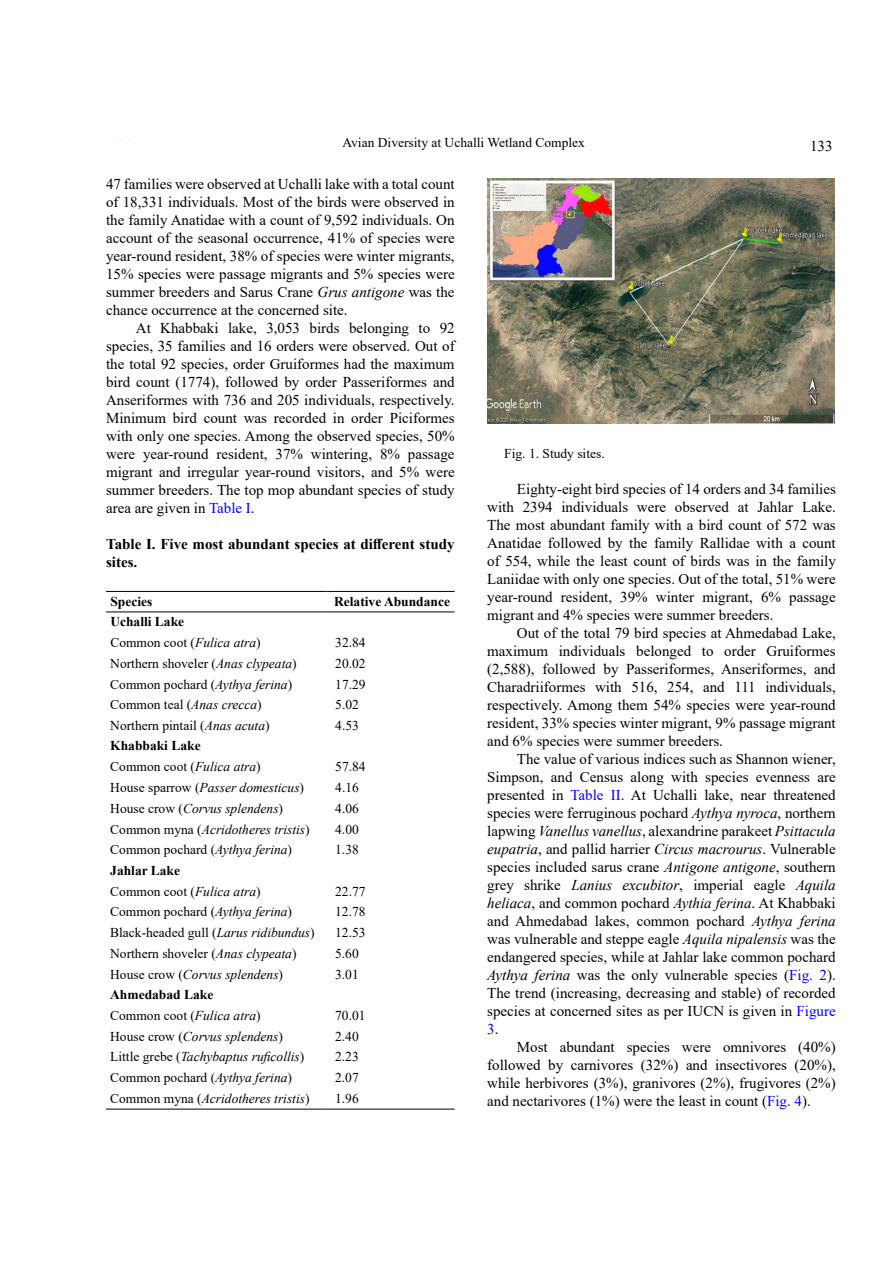
<style>
.page{position:relative;width:893px;height:1263px;background:#fff}
.page>*{position:absolute;margin:0;border:0;box-sizing:border-box;transform-origin:0 0}
.t1{font:15px/18px "Times New Roman";color:#000;text-align:justify}
.t2{font:700 15px/18px "Times New Roman";color:#000}
.t3{font:13.5px/21px "Times New Roman";color:#000}
.t4{font:italic 13.5px "Times New Roman";color:#000}
.t5{font:700 13.5px/21px "Times New Roman";color:#000}
.s1{font-style:italic}
.s2{color:#00f}
.s3{font-weight:700}
.s4{font-weight:400}
.s5{font-weight:400;font-style:italic}
.s6{font-style:normal}
</style>
<div class="page">
<hr style="left:106px;top:1109px;width:220px;height:1px;background:#000">
<hr style="left:331px;top:1109px;width:124px;height:1px;background:#000">
<hr style="left:106px;top:591px;width:220px;height:1px;background:#000">
<hr style="left:331px;top:591px;width:124px;height:1px;background:#000">
<hr style="left:106px;top:611px;width:220px;height:1px;background:#000">
<hr style="left:331px;top:611px;width:124px;height:1px;background:#000">
<img style="left:487px;top:179px;width:349px;height:245px">
<p class="t3" style="left:342px;top:131px;width:244px">Avian Diversity at Uchalli Wetland Complex</p>
<p class="t1" style="left:810px;top:137px;width:24px">133</p>
<p class="t1" style="left:106px;top:174px;width:350px">47 families were observed at Uchalli lake with a total count of 18,331 individuals. Most of the birds were observed in the family Anatidae with a count of 9,592 individuals. On account of the seasonal occurrence, 41% of species were year-round resident, 38% of species were winter migrants, 15% species were passage migrants and 5% species were summer breeders and Sarus Crane <span class="s1">Grus antigone</span> was the chance occurrence at the concerned site.</p>
<p class="t1" style="left:106px;top:318px;width:350px;text-indent:30px">At Khabbaki lake, 3,053 birds belonging to 92 species, 35 families and 16 orders were observed. Out of the total 92 species, order Gruiformes had the maximum bird count (1774), followed by order Passeriformes and Anseriformes with 736 and 205 individuals, respectively.<br>Minimum bird count was recorded in order Piciformes with only one species. Among the observed species, 50% were year-round resident, 37% wintering, 8% passage migrant and irregular year-round visitors, and 5% were summer breeders. The top mop abundant species of study area are given in <span class="s2">Table I</span>.</p>
<p class="t2" style="left:106px;top:535px;width:350px">Table I. Five most abundant species at different study sites.</p>
<p class="t5" style="left:110px;top:590px;width:43px">Species</p>
<p class="t5" style="left:334px;top:590px;width:117px">Relative Abundance</p>
<p class="t3" style="left:110px;top:611px;width:152px"><span class="s3">Uchalli Lake<br></span>Common coot (<span class="s1">Fulica atra</span>)</p>
<p class="t3" style="left:335px;top:632px;width:32px">32.84</p>
<p class="t3" style="left:110px;top:652px;width:188px">Northern shoveler (<span class="s1">Anas clypeata</span>)</p>
<p class="t3" style="left:335px;top:652px;width:32px">20.02</p>
<p class="t3" style="left:110px;top:673px;width:183px">Common pochard (<span class="s1">Aythya ferina</span>)</p>
<p class="t3" style="left:335px;top:673px;width:32px">17.29</p>
<p class="t3" style="left:110px;top:694px;width:153px">Common teal (<span class="s1">Anas crecca</span>)</p>
<p class="t3" style="left:335px;top:694px;width:25px">5.02</p>
<p class="t3" style="left:110px;top:714px;width:161px">Northern pintail (<span class="s1">Anas acuta</span>)</p>
<p class="t3" style="left:335px;top:714px;width:25px">4.53</p>
<p class="t5" style="left:110px;top:735px;width:152px">Khabbaki Lake<br><span class="s4">Common coot (</span><span class="s5">Fulica atra</span><span class="s4">)</span></p>
<p class="t3" style="left:335px;top:756px;width:32px">57.84</p>
<p class="t4" style="left:110px;top:778px;width:195px"><span class="s6">House sparrow (</span>Passer domesticus<span class="s6">)</span></p>
<p class="t3" style="left:335px;top:777px;width:25px">4.16</p>
<p class="t4" style="left:110px;top:799px;width:174px"><span class="s6">House crow (</span>Corvus splendens<span class="s6">)</span></p>
<p class="t3" style="left:335px;top:797px;width:25px">4.06</p>
<p class="t4" style="left:110px;top:820px;width:201px"><span class="s6">Common myna (</span>Acridotheres tristis<span class="s6">)</span></p>
<p class="t3" style="left:335px;top:818px;width:25px">4.00</p>
<p class="t3" style="left:110px;top:839px;width:183px">Common pochard (<span class="s1">Aythya ferina</span>)</p>
<p class="t3" style="left:335px;top:839px;width:25px">1.38</p>
<p class="t3" style="left:110px;top:859px;width:152px"><span class="s3">Jahlar Lake<br></span>Common coot (<span class="s1">Fulica atra</span>)</p>
<p class="t3" style="left:335px;top:880px;width:32px">22.77</p>
<p class="t3" style="left:110px;top:901px;width:183px">Common pochard (<span class="s1">Aythya ferina</span>)</p>
<p class="t3" style="left:335px;top:901px;width:32px">12.78</p>
<p class="t3" style="left:110px;top:922px;width:206px">Black-headed gull (<span class="s1">Larus ridibundus</span>)</p>
<p class="t3" style="left:335px;top:922px;width:32px">12.53</p>
<p class="t3" style="left:110px;top:942px;width:188px">Northern shoveler (<span class="s1">Anas clypeata</span>)</p>
<p class="t3" style="left:335px;top:942px;width:25px">5.60</p>
<p class="t4" style="left:110px;top:965px;width:174px"><span class="s6">House crow (</span>Corvus splendens<span class="s6">)</span></p>
<p class="t3" style="left:335px;top:963px;width:25px">3.01</p>
<p class="t5" style="left:110px;top:983px;width:152px">Ahmedabad Lake<br><span class="s4">Common coot (</span><span class="s5">Fulica atra</span><span class="s4">)</span></p>
<p class="t3" style="left:335px;top:1004px;width:32px">70.01</p>
<p class="t4" style="left:110px;top:1027px;width:174px"><span class="s6">House crow (</span>Corvus splendens<span class="s6">)</span></p>
<p class="t3" style="left:335px;top:1025px;width:25px">2.40</p>
<p class="t4" style="left:110px;top:1047px;width:196px"><span class="s6">Little grebe (</span>Tachybaptus ruficollis<span class="s6">)</span></p>
<p class="t3" style="left:335px;top:1046px;width:25px">2.23</p>
<p class="t3" style="left:110px;top:1067px;width:183px">Common pochard (<span class="s1">Aythya ferina</span>)</p>
<p class="t3" style="left:335px;top:1067px;width:25px">2.07</p>
<p class="t4" style="left:110px;top:1089px;width:201px"><span class="s6">Common myna (</span>Acridotheres tristis<span class="s6">)</span></p>
<p class="t3" style="left:335px;top:1087px;width:25px">1.96</p>
<p class="t3" style="left:504px;top:442px;width:102px">Fig. 1. Study sites.</p>
<p class="t1" style="left:487px;top:479px;width:350px;text-indent:30px">Eighty-eight bird species of 14 orders and 34 families with 2394 individuals were observed at Jahlar Lake.<br>The most abundant family with a bird count of 572 was Anatidae followed by the family Rallidae with a count of 554, while the least count of birds was in the family Laniidae with only one species. Out of the total, 51% were year-round resident, 39% winter migrant, 6% passage migrant and 4% species were summer breeders.</p>
<p class="t1" style="left:487px;top:623px;width:350px;text-indent:30px">Out of the total 79 bird species at Ahmedabad Lake, maximum individuals belonged to order Gruiformes (2,588), followed by Passeriformes, Anseriformes, and Charadriiformes with 516, 254, and 111 individuals, respectively. Among them 54% species were year-round resident, 33% species winter migrant, 9% passage migrant and 6% species were summer breeders.</p>
<p class="t1" style="left:487px;top:749px;width:350px;text-indent:30px">The value of various indices such as Shannon wiener, Simpson, and Census along with species evenness are presented in <span class="s2">Table II</span>. At Uchalli lake, near threatened species were ferruginous pochard <span class="s1">Aythya nyroca</span>, northern lapwing <span class="s1">Vanellus vanellus</span>, alexandrine parakeet <span class="s1">Psittacula eupatria</span>, and pallid harrier <span class="s1">Circus macrourus</span>. Vulnerable species included sarus crane <span class="s1">Antigone antigone</span>, southern grey shrike <span class="s1">Lanius excubitor</span>, imperial eagle <span class="s1">Aquila heliaca</span>, and common pochard <span class="s1">Aythia ferina</span>. At Khabbaki and Ahmedabad lakes, common pochard <span class="s1">Aythya ferina </span>was vulnerable and steppe eagle <span class="s1">Aquila nipalensis</span> was the endangered species, while at Jahlar lake common pochard <span class="s1">Aythya ferina</span> was the only vulnerable species (<span class="s2">Fig. 2</span>).<br>The trend (increasing, decreasing and stable) of recorded species at concerned sites as per IUCN is given in <span class="s2">Figure 3</span>.</p>
<p class="t1" style="left:487px;top:1037px;width:350px;text-indent:30px">Most abundant species were omnivores (40%) followed by carnivores (32%) and insectivores (20%), while herbivores (3%), granivores (2%), frugivores (2%) and nectarivores (1%) were the least in count (<span class="s2">Fig. 4</span>).</p>
</div>
